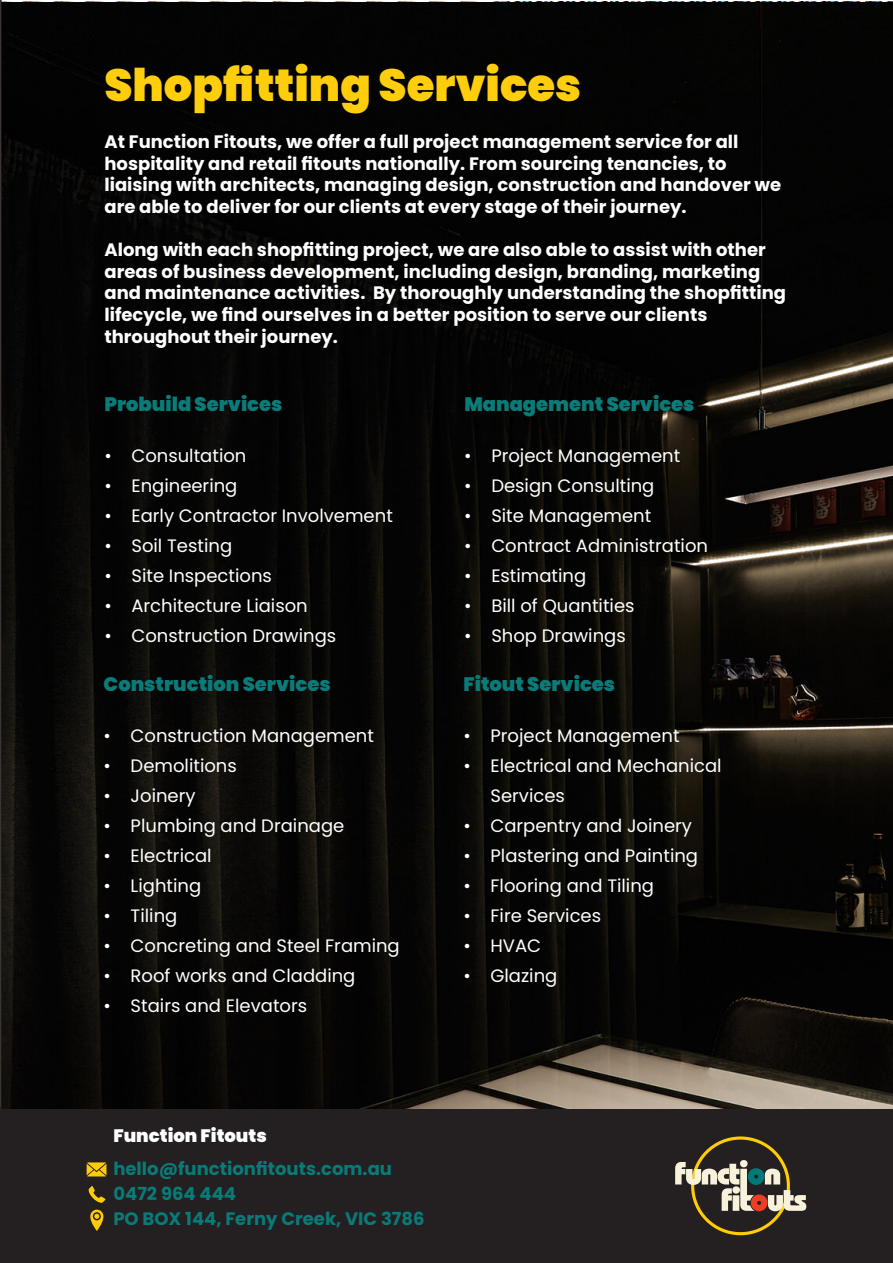
<style>
.page{position:relative;width:893px;height:1263px;background:#fff}
.page>*{position:absolute;margin:0;border:0;box-sizing:border-box;transform-origin:0 0}
.t1{font:900 45px "Poppins";color:#fece0d}
.t2{font:900 19.5px "Poppins";color:#097b78}
.t3{font:18px/30px "Poppins";color:#fff}
.t4{font:700 18px/21.6px "Poppins";color:#fff}
.t5{font:700 18px "Poppins";color:#097b78}
.t6{font:900 18px "Poppins";color:#fff}
</style>
<div class="page">
<img style="left:2px;top:2px;width:891px;height:1107px">
<svg style="left:0;top:0;width:2px;height:1109px;background:#2a2524"></svg>
<div style="left:0;top:1109px;width:893px;height:154px;background:#241f21"></div>
<svg style="left:90px;top:1209px;width:13px;height:22px"></svg>
<svg style="left:87px;top:1162px;width:19px;height:15px"></svg>
<div style="left:691px;top:1136px;width:99px;height:99px;border:3px solid #ffcc05;border-radius:50%"></div>
<svg style="left:675px;top:1160px;width:131px;height:51px"></svg>
<svg style="left:89px;top:1186px;width:16px;height:17px"></svg>
<p class="t1" style="left:104px;top:59px;width:478px">Shopfitting Services</p>
<p class="t4" style="left:104px;top:131px;width:678px">At Function Fitouts, we offer a full project management service for all hospitality and retail fitouts nationally. From sourcing tenancies, to liaising with architects, managing design, construction and handover we are able to deliver for our clients at every stage of their journey.</p>
<p class="t4" style="left:104px;top:239px;width:683px">Along with each shopfitting project, we are also able to assist with other areas of business development, including design, branding, marketing and maintenance activities. By thoroughly understanding the shopfitting lifecycle, we find ourselves in a better position to serve our clients throughout their journey.</p>
<p class="t2" style="left:104px;top:393px;width:179px">Probuild Services</p>
<p class="t2" style="left:464px;top:393px;width:232px">Management Services</p>
<p class="t3" style="left:104px;top:441px;width:144px">• Consultation</p>
<p class="t3" style="left:104px;top:471px;width:135px">• Engineering</p>
<p class="t3" style="left:104px;top:501px;width:290px">• Early Contractor Involvement</p>
<p class="t3" style="left:104px;top:531px;width:129px">• Soil Testing</p>
<p class="t3" style="left:104px;top:561px;width:169px">• Site Inspections</p>
<p class="t3" style="left:104px;top:591px;width:205px">• Architecture Liaison</p>
<p class="t3" style="left:104px;top:621px;width:233px">• Construction Drawings</p>
<p class="t3" style="left:464px;top:441px;width:218px">• Project Management</p>
<p class="t3" style="left:464px;top:471px;width:192px">• Design Consulting</p>
<p class="t3" style="left:464px;top:501px;width:188px">• Site Management</p>
<p class="t3" style="left:464px;top:531px;width:245px">• Contract Administration</p>
<p class="t3" style="left:464px;top:561px;width:123px">• Estimating</p>
<p class="t3" style="left:464px;top:591px;width:172px">• Bill of Quantities</p>
<p class="t3" style="left:464px;top:621px;width:163px">• Shop Drawings</p>
<p class="t2" style="left:104px;top:673px;width:228px">Construction Services</p>
<p class="t2" style="left:463px;top:673px;width:153px">Fitout Services</p>
<p class="t3" style="left:104px;top:721px;width:272px">• Construction Management</p>
<p class="t3" style="left:104px;top:751px;width:135px">• Demolitions</p>
<p class="t3" style="left:104px;top:781px;width:94px">• Joinery</p>
<p class="t3" style="left:104px;top:811px;width:242px">• Plumbing and Drainage</p>
<p class="t3" style="left:104px;top:841px;width:109px">• Electrical</p>
<p class="t3" style="left:104px;top:871px;width:99px">• Lighting</p>
<p class="t3" style="left:104px;top:901px;width:75px">• Tiling</p>
<p class="t3" style="left:104px;top:931px;width:298px">• Concreting and Steel Framing</p>
<p class="t3" style="left:104px;top:961px;width:253px">• Roof works and Cladding</p>
<p class="t3" style="left:104px;top:991px;width:205px">• Stairs and Elevators</p>
<p class="t3" style="left:463px;top:721px;width:218px">• Project Management</p>
<p class="t3" style="left:490px;top:751px;width:233px;text-indent:-27px">• Electrical and Mechanical<br>Services</p>
<p class="t3" style="left:463px;top:811px;width:230px">• Carpentry and Joinery</p>
<p class="t3" style="left:463px;top:841px;width:236px">• Plastering and Painting</p>
<p class="t3" style="left:463px;top:871px;width:192px">• Flooring and Tiling</p>
<p class="t3" style="left:463px;top:901px;width:139px">• Fire Services</p>
<p class="t3" style="left:463px;top:931px;width:79px">• HVAC</p>
<p class="t3" style="left:463px;top:961px;width:95px">• Glazing</p>
<p class="t6" style="left:113px;top:1125px;width:155px">Function Fitouts</p>
<p class="t5" style="left:113px;top:1158px;width:280px">hello@functionfitouts.com.au</p>
<p class="t5" style="left:113px;top:1183px;width:124px">0472 964 444</p>
<p class="t5" style="left:113px;top:1209px;width:313px">PO BOX 144, Ferny Creek, VIC 3786</p>
</div>
